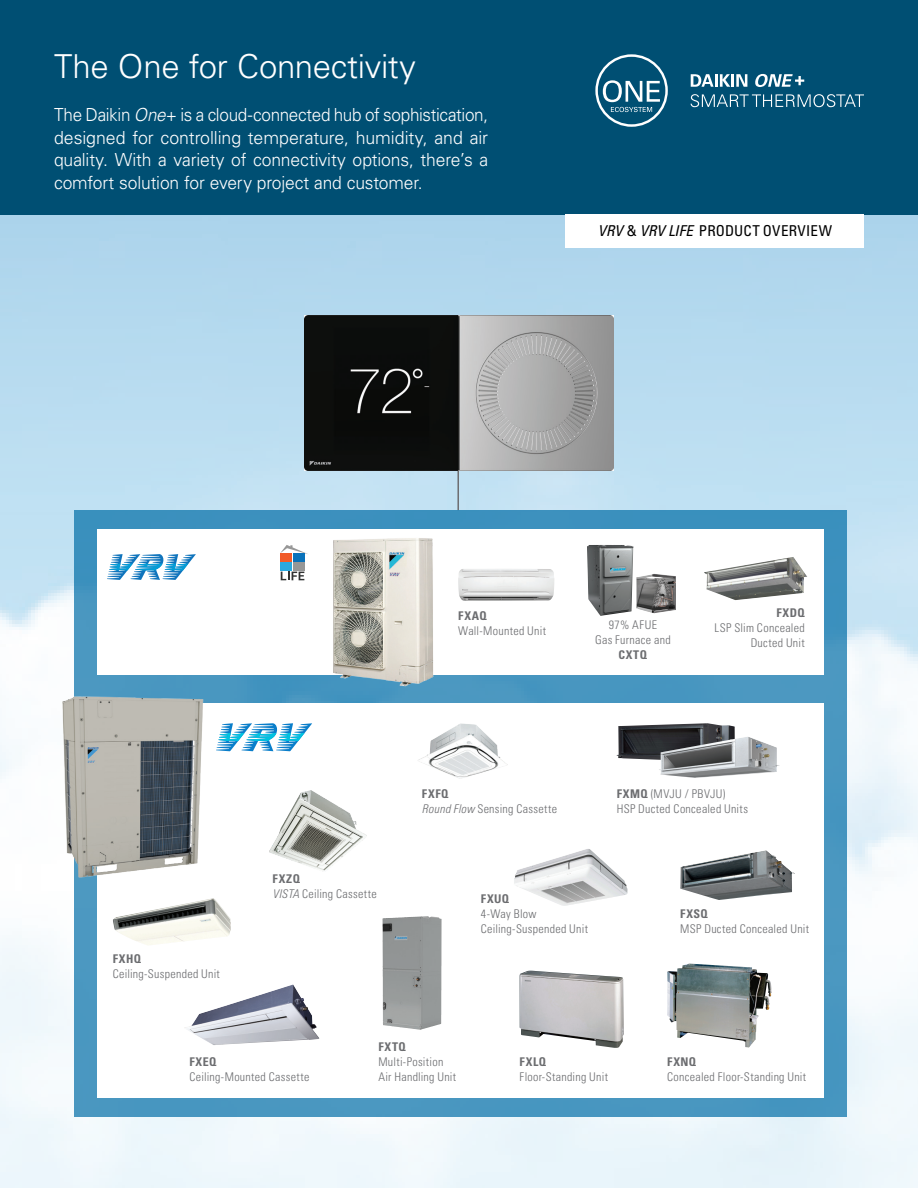
<style>
.page{position:relative;width:918px;height:1188px;background:#fff}
.page>*{position:absolute;margin:0;border:0;box-sizing:border-box;transform-origin:0 0}
.Cover_-_Title{font:300 33px "Univers LT Pro 45";letter-spacing:-.01em;color:#fff}
.Body_Copy{font:300 18px/22.5px "Univers LT Pro 45";letter-spacing:-.01em;color:#fff;text-align:justify;scale:.95 1}
.Cover_-_Title-2{font:condensed 15px "Univers LT Pro";letter-spacing:.015em;color:#000}
.Cover_-_Title-3{font:300 condensed 12px/15px "Univers LT Pro";letter-spacing:.025em;color:#6c6d70}
.s1{font-style:italic}
.s2{font-weight:700}
</style>
<div class="page">
<img style="left:0;top:214px;width:918px;height:974px">
<div style="left:0;top:0;width:918px;height:214px;background:#004f73"></div>
<svg style="left:691px;top:74px;width:56px;height:13px"></svg>
<svg style="left:755px;top:74px;width:49px;height:13px"></svg>
<svg style="left:691px;top:94px;width:173px;height:13px"></svg>
<svg style="left:595px;top:54px;width:73px;height:73px"></svg>
<div style="left:566px;top:214px;width:298px;height:33px;background:#fff"></div>
<hr style="left:457px;top:454px;width:2px;height:56px;background:#6c6d70">
<img style="left:304px;top:315px;width:310px;height:156px">
<div style="left:75px;top:510px;width:772px;height:607px;background:linear-gradient(to right,#4494bf,#4595bf)"></div>
<div style="left:97px;top:704px;width:727px;height:394px;background:#fff"></div>
<div style="left:97px;top:529px;width:727px;height:146px;background:#fff"></div>
<svg style="left:216px;top:723px;width:96px;height:28px"></svg>
<svg style="left:107px;top:554px;width:89px;height:26px"></svg>
<svg style="left:280px;top:545px;width:28px;height:9px"></svg>
<svg style="left:281px;top:572px;width:23px;height:8px"></svg>
<div style="left:281px;top:554px;width:11px;height:8px;background:#f15a28"></div>
<div style="left:293px;top:554px;width:11px;height:8px;background:#0a72ba"></div>
<div style="left:281px;top:563px;width:11px;height:8px;background:#2aa8df"></div>
<div style="left:293px;top:563px;width:11px;height:8px;background:#979797"></div>
<img style="left:704px;top:557px;width:103px;height:43px">
<img style="left:636px;top:574px;width:24px;height:39px">
<img style="left:587px;top:545px;width:46px;height:71px">
<img style="left:458px;top:569px;width:96px;height:32px">
<img style="left:327px;top:538px;width:112px;height:154px">
<img style="left:46px;top:692px;width:165px;height:194px">
<img style="left:184px;top:985px;width:135px;height:60px">
<img style="left:418px;top:723px;width:90px;height:55px">
<img style="left:113px;top:899px;width:118px;height:46px">
<img style="left:520px;top:971px;width:104px;height:77px">
<img style="left:617px;top:723px;width:118px;height:37px">
<img style="left:659px;top:737px;width:121px;height:41px">
<img style="left:667px;top:964px;width:105px;height:84px">
<img style="left:680px;top:850px;width:115px;height:50px">
<img style="left:383px;top:916px;width:59px;height:114px">
<img style="left:270px;top:790px;width:97px;height:81px">
<img style="left:514px;top:849px;width:113px;height:57px">
<p class="Cover_-_Title" style="left:54px;top:45px;width:364px">The One for Connectivity</p>
<p class="Body_Copy" style="left:54px;top:103px;width:459px">The Daikin <span class="s1">One</span>+ is a cloud-connected hub of sophistication, designed for controlling temperature, humidity, and air quality. With a variety of connectivity options, there’s a comfort solution for every project and customer.</p>
<p class="Cover_-_Title-2" style="left:598px;top:221px;width:236px"><span class="s1">VRV</span> &amp; <span class="s1">VRV LIFE</span> PRODUCT OVERVIEW</p>
<p class="Cover_-_Title-3" style="left:113px;top:950px;width:109px"><span class="s2">FXHQ<br></span>Ceiling-Suspended Unit</p>
<p class="Cover_-_Title-3" style="left:458px;top:608px;width:89px"><span class="s2">FXAQ<br></span>Wall-Mounted Unit</p>
<p class="Cover_-_Title-3" style="left:595px;top:616px;width:77px;text-align:center">97% AFUE<br>Gas Furnace and<br><span class="s2">CXTQ</span></p>
<p class="Cover_-_Title-3" style="left:715px;top:605px;width:92px;text-align:right"><span class="s2">FXDQ<br></span>LSP Slim Concealed<br>Ducted Unit</p>
<p class="Cover_-_Title-3" style="left:273px;top:871px;width:106px"><span class="s2">FXZQ<br></span><span class="s1">VISTA</span> Ceiling Cassette</p>
<p class="Cover_-_Title-3" style="left:422px;top:786px;width:137px"><span class="s2">FXFQ<br></span><span class="s1">Round Flow</span> Sensing Cassette</p>
<p class="Cover_-_Title-3" style="left:617px;top:786px;width:133px"><span class="s2">FXMQ</span> (MVJU / PBVJU)<br>HSP Ducted Concealed Units</p>
<p class="Cover_-_Title-3" style="left:481px;top:891px;width:109px"><span class="s2">FXUQ<br></span>4-Way Blow<br>Ceiling-Suspended Unit</p>
<p class="Cover_-_Title-3" style="left:680px;top:906px;width:130px"><span class="s2">FXSQ<br></span>MSP Ducted Concealed Unit</p>
<p class="Cover_-_Title-3" style="left:190px;top:1054px;width:122px"><span class="s2">FXEQ<br></span>Ceiling-Mounted Cassette</p>
<p class="Cover_-_Title-3" style="left:378px;top:1039px;width:79px"><span class="s2">FXTQ<br></span>Multi-Position<br>Air Handling Unit</p>
<p class="Cover_-_Title-3" style="left:520px;top:1054px;width:90px"><span class="s2">FXLQ<br></span>Floor-Standing Unit</p>
<p class="Cover_-_Title-3" style="left:667px;top:1054px;width:141px"><span class="s2">FXNQ<br></span>Concealed Floor-Standing Unit</p>
</div>
